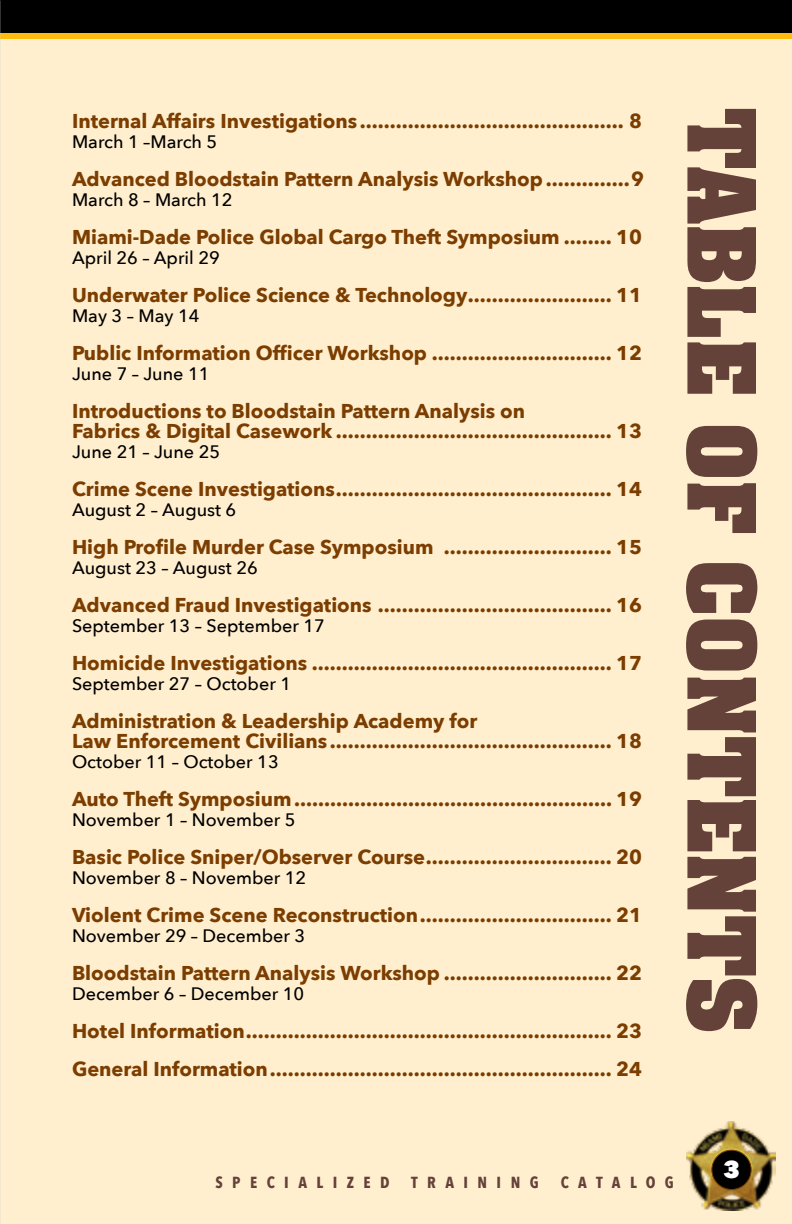
<style>
.page{position:relative;width:792px;height:1224px;background:#ffefcf}
.page>*{position:absolute;margin:0;border:0;box-sizing:border-box;transform-origin:0 0}
.t1{font:700 80px "Aachen Std";color:#64423a}
.t2{font:800 24px "Avenir Next";color:#fff}
.t3{font:700 20px/20px "Avenir Next";color:#7b3d00}
.t4{font:500 18px "Avenir Next";color:#000}
.t5{font:700 16px "Avenir Next Condensed";letter-spacing:.59em;color:#64423a}
</style>
<div class="page">
<img style="left:686px;top:1121px;width:90px;height:90px">
<div style="left:712px;top:1150px;width:39px;height:40px;background:#000;border-radius:50%"></div>
<div style="left:711px;top:1150px;width:41px;height:40px;border:1px solid #7b3d00;border-radius:50%"></div>
<div style="left:0;top:0;width:792px;height:36px;background:#000"></div>
<div style="left:0;top:33px;width:792px;height:6px;background:#febd0e"></div>
<img style="left:0;top:0;width:1px;height:1224px">
<p class="t3" style="left:72px;top:111px;width:572px">Internal Affairs Investigations ............................................ 8</p>
<h1 class="t1" style="left:779px;top:108px;width:927px;rotate:90deg">TABLE OF CONTENTS</h1>
<p class="t4" style="left:72px;top:126px;width:147px">March 1 –March 5</p>
<p class="t3" style="left:72px;top:169px;width:573px">Advanced Bloodstain Pattern Analysis Workshop..............9</p>
<p class="t4" style="left:72px;top:184px;width:162px">March 8 – March 12</p>
<p class="t3" style="left:72px;top:227px;width:571px">Miami-Dade Police Global Cargo Theft Symposium ........ 10</p>
<p class="t4" style="left:72px;top:242px;width:149px">April 26 – April 29</p>
<p class="t3" style="left:72px;top:285px;width:571px">Underwater Police Science &amp; Technology........................ 11</p>
<p class="t4" style="left:72px;top:300px;width:129px">May 3 – May 14</p>
<p class="t3" style="left:72px;top:343px;width:571px">Public Information Officer Workshop .............................. 12</p>
<p class="t4" style="left:72px;top:358px;width:139px">June 7 – June 11</p>
<p class="t3" style="left:72px;top:401px;width:571px">Introductions to Bloodstain Pattern Analysis on<br>Fabrics &amp; Digital Casework .............................................. 13</p>
<p class="t4" style="left:72px;top:436px;width:150px">June 21 – June 25</p>
<p class="t3" style="left:72px;top:479px;width:571px">Crime Scene Investigations.............................................. 14</p>
<p class="t4" style="left:72px;top:494px;width:166px">August 2 – August 6</p>
<p class="t3" style="left:72px;top:537px;width:571px">High Profile Murder Case Symposium ............................ 15</p>
<p class="t4" style="left:72px;top:552px;width:187px">August 23 – August 26</p>
<p class="t3" style="left:72px;top:595px;width:571px">Advanced Fraud Investigations ....................................... 16</p>
<p class="t4" style="left:72px;top:610px;width:254px">September 13 – September 17</p>
<p class="t3" style="left:72px;top:653px;width:571px">Homicide Investigations .................................................. 17</p>
<p class="t4" style="left:72px;top:668px;width:221px">September 27 – October 1</p>
<p class="t3" style="left:72px;top:711px;width:571px">Administration &amp; Leadership Academy for<br>Law Enforcement Civilians ............................................... 18</p>
<p class="t4" style="left:72px;top:746px;width:208px">October 11 – October 13</p>
<p class="t3" style="left:72px;top:789px;width:571px">Auto Theft Symposium..................................................... 19</p>
<p class="t4" style="left:72px;top:804px;width:225px">November 1 – November 5</p>
<p class="t3" style="left:72px;top:847px;width:571px">Basic Police Sniper/Observer Course............................... 20</p>
<p class="t4" style="left:72px;top:862px;width:236px">November 8 – November 12</p>
<p class="t3" style="left:72px;top:905px;width:571px">Violent Crime Scene Reconstruction................................ 21</p>
<p class="t4" style="left:72px;top:920px;width:235px">November 29 – December 3</p>
<p class="t3" style="left:72px;top:963px;width:571px">Bloodstain Pattern Analysis Workshop ............................ 22</p>
<p class="t4" style="left:72px;top:978px;width:234px">December 6 – December 10</p>
<p class="t3" style="left:72px;top:1012px;width:571px;line-height:38px">Hotel Information............................................................. 23<br>General Information......................................................... 24</p>
<p class="t5" style="left:215px;top:1172px;width:176px">SPECIALIZED</p>
<p class="t5" style="left:411px;top:1172px;width:129px">TRAINING</p>
<p class="t5" style="left:561px;top:1172px;width:115px">CATALOG</p>
<p class="t2" style="left:723px;top:1155px;width:18px">3</p>
</div>
